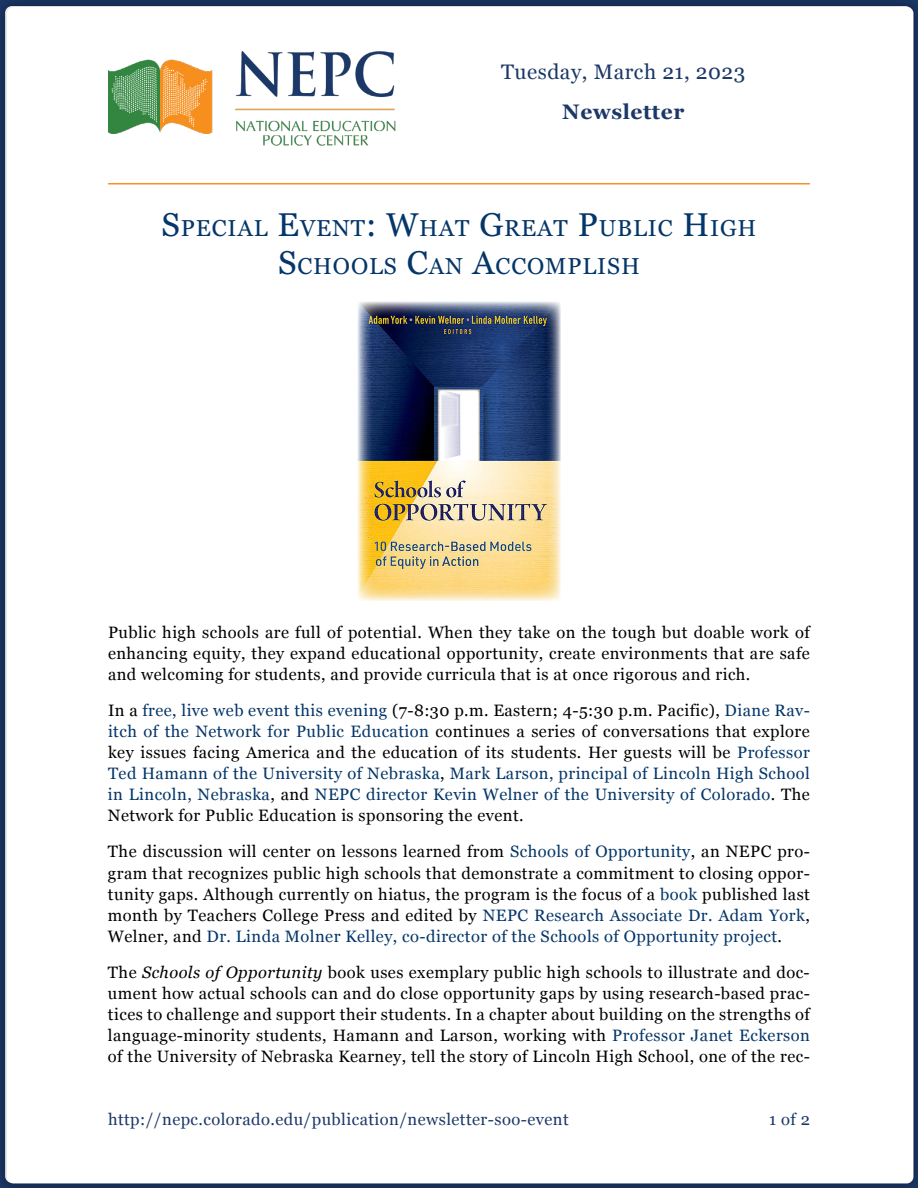
<style>
.page{position:relative;width:918px;height:1188px;background:#fff}
.page>*{position:absolute;margin:0;border:0;box-sizing:border-box;transform-origin:0 0}
.t1{font:23.1px/37.5px "Georgia";letter-spacing:.04em;color:#053669;text-align:center}
.t2{font:21px "Georgia";letter-spacing:.025em;color:#1c3868}
.t3{font:700 21px "Georgia";letter-spacing:.025em;color:#1c3868}
.t4{font:16.5px/21px "Georgia";letter-spacing:.025em;color:#000;text-align:justify}
.t5{font:16.5px/21px "Georgia";letter-spacing:.025em;color:#053669;text-align:justify}
.t6{font:16.5px "Georgia";letter-spacing:.025em;color:#1c3868}
.s1{font-size:33px}
.s2{color:#000}
.s3{color:#053669}
.s4{font-style:italic}
</style>
<div class="page">
<div style="left:0;top:0;width:918px;height:1188px;background:#000;opacity:.25"></div>
<div style="left:7px;top:7px;width:906px;height:1176px;background:#fff;border-radius:7px"></div>
<hr style="left:108px;top:183px;width:702px;height:1px;background:#f7901e">
<div style="left:356px;top:300px;width:206px;height:302px;background:#fcf8f5"></div>
<img style="left:358px;top:302px;width:203px;height:298px">
<img style="left:108px;top:51px;width:288px;height:95px">
<p class="t2" style="left:501px;top:56px;width:246px">Tuesday, March 21, 2023</p>
<p class="t3" style="left:562px;top:96px;width:124px">Newsletter</p>
<h1 class="t1" style="left:162px;top:209px;width:596px"><span class="s1">S</span>PECIAL <span class="s1">E</span>VENT<span class="s1">: W</span>HAT <span class="s1">G</span>REAT <span class="s1">P</span>UBLIC <span class="s1">H</span>IGH<br><span class="s1">S</span>CHOOLS <span class="s1">C</span>AN <span class="s1">A</span>CCOMPLISH</h1>
<p class="t4" style="left:108px;top:622px;width:703px">Public high schools are full of potential. When they take on the tough but doable work of enhancing equity, they expand educational opportunity, create environments that are safe and welcoming for students, and provide curricula that is at once rigorous and rich.</p>
<p class="t5" style="left:108px;top:700px;width:704px"><span class="s2">In a</span> free, live web event this evening <span class="s2">(7-8:30 p.m. Eastern; 4-5:30 p.m. Pacific),</span> Diane Rav&shy;itch of the Network for Public Education <span class="s2">continues a series of conversations that explore key issues facing America and the education of its students. Her guests will be</span> Professor Ted Hamann of the University of Nebraska<span class="s2">,</span> Mark Larson, principal of Lincoln High School in Lincoln, Nebraska<span class="s2">, and</span> NEPC director Kevin Welner of the University of Colorado<span class="s2">. The Network for Public Education is sponsoring the event.</span></p>
<p class="t4" style="left:108px;top:841px;width:703px">The discussion will center on lessons learned from <span class="s3">Schools of Opportunity</span>, an NEPC pro&shy;gram that recognizes public high schools that demonstrate a commitment to closing oppor&shy;tunity gaps. Although currently on hiatus, the program is the focus of a <span class="s3">book</span> published last month by Teachers College Press and edited by <span class="s3">NEPC Research Associate Dr. Adam York</span>, Welner, and <span class="s3">Dr. Linda Molner Kelley, co-director of the Schools of Opportunity project</span>.</p>
<p class="t4" style="left:108px;top:961px;width:703px">The <span class="s4">Schools of Opportunity</span> book uses exemplary public high schools to illustrate and doc&shy;ument how actual schools can and do close opportunity gaps by using research-based prac&shy;tices to challenge and support their students. In a chapter about building on the strengths of language-minority students, Hamann and Larson, working with <span class="s3">Professor Janet Eckerson </span>of the University of Nebraska Kearney, tell the story of Lincoln High School, one of the rec-</p>
<p class="t6" style="left:108px;top:1107px;width:462px">http://nepc.colorado.edu/publication/newsletter-soo-event</p>
<p class="t6" style="left:769px;top:1107px;width:42px">1 of 2</p>
</div>
